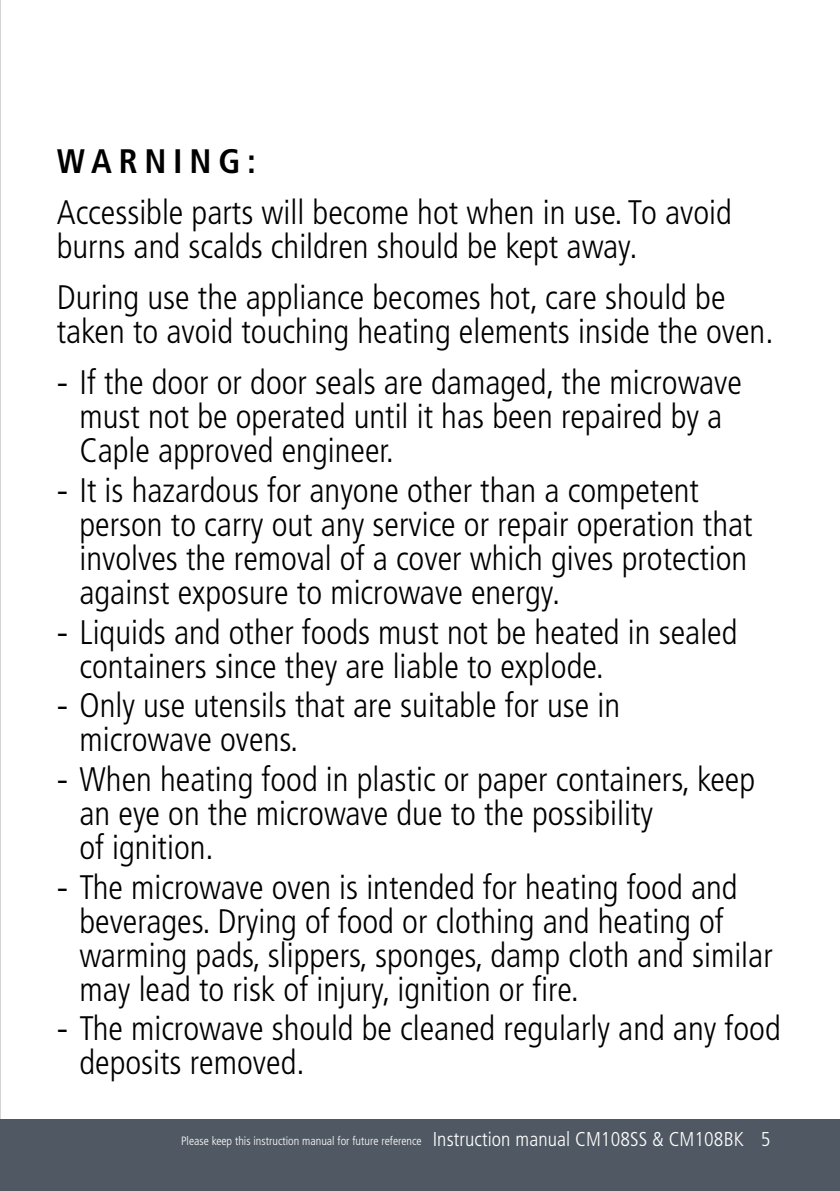
<style>
.page{position:relative;width:840px;height:1191px;background:#fff}
.page>*{position:absolute;margin:0;border:0;box-sizing:border-box;transform-origin:0 0}
.t1{font:300 condensed 34px/34px "Frutiger";color:#000}
.t2{font:700 condensed 34px "Frutiger";letter-spacing:.2em;color:#000}
.t3{font:300 condensed 12px "Frutiger";color:#fff}
.s1{font-stretch:normal}
.s2{font-size:20px}
</style>
<div class="page">
<hr style="left:0;top:0;width:1px;height:1191px;background:#c6c6c6">
<div style="left:0;top:1119px;width:839px;height:72px;background:#505963"></div>
<p class="t2" style="left:57px;top:147px;width:201px">WARNING:</p>
<p class="t1" style="left:57px;top:198px;width:676px">Accessible parts will become hot when in use. To avoid burns and scalds children should be kept away.</p>
<p class="t1" style="left:57px;top:283px;width:718px">During use the appliance becomes hot, care should be taken to avoid touching heating elements inside the oven.</p>
<p class="t1" style="left:79px;top:368px;width:663px;text-indent:-23px"><span class="s1">-</span> If the door or door seals are damaged, the microwave must not be operated until it has been repaired by a<br>Caple approved engineer.</p>
<p class="t1" style="left:79px;top:475px;width:674px;text-indent:-23px"><span class="s1">-</span> It is hazardous for anyone other than a competent person to carry out any service or repair operation that involves the removal of a cover which gives protection against exposure to microwave energy.</p>
<p class="t1" style="left:79px;top:617px;width:659px;text-indent:-23px"><span class="s1">-</span> Liquids and other foods must not be heated in sealed containers since they are liable to explode.</p>
<p class="t1" style="left:79px;top:691px;width:542px;text-indent:-23px"><span class="s1">-</span> Only use utensils that are suitable for use in microwave ovens.</p>
<p class="t1" style="left:79px;top:764px;width:676px;text-indent:-23px"><span class="s1">-</span> When heating food in plastic or paper containers, keep an eye on the microwave due to the possibility<br>of ignition.</p>
<p class="t1" style="left:79px;top:872px;width:694px;text-indent:-23px"><span class="s1">-</span> The microwave oven is intended for heating food and beverages. Drying of food or clothing and heating of warming pads, slippers, sponges, damp cloth and similar may lead to risk of injury, ignition or fire.</p>
<p class="t1" style="left:79px;top:1014px;width:702px;text-indent:-23px"><span class="s1">-</span> The microwave should be cleaned regularly and any food deposits removed.</p>
<p class="t3" style="left:181px;top:1136px;width:590px">Please keep this instruction manual for future reference <span class="s2">Instruction manual CM108SS &amp; CM108BK 5</span></p>
</div>
